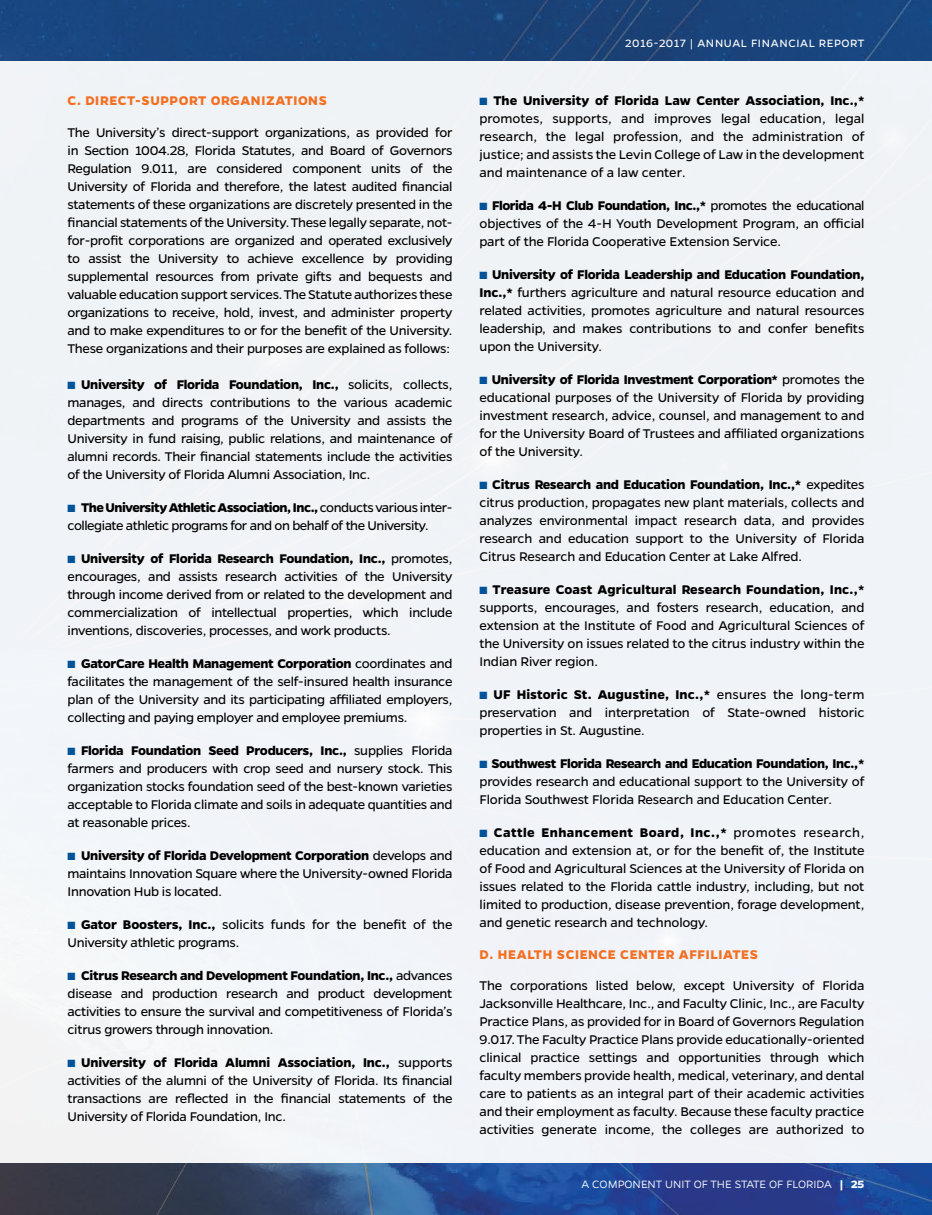
<style>
.page{position:relative;width:932px;height:1215px;background:#fff}
.page>*{position:absolute;margin:0;border:0;box-sizing:border-box;transform-origin:0 0}
.t1{font:14.25px/18px "Gentona";letter-spacing:-.015em;color:#000;text-align:justify}
.t2{font:14.25px/18px "Gentona";letter-spacing:-.035em;color:#000}
.t3{font:700 14.25px "Gentona";letter-spacing:.04em;color:#f36f21}
.t4{font:300 12px "Gentona";letter-spacing:-.005em;color:#fff}
.t5{font:12px "Gentona";letter-spacing:.055em;color:#fff}
.s1{color:#005399}
.s2{font-weight:700}
</style>
<div class="page">
<img style="left:0;top:0;width:932px;height:1215px">
<div style="left:0;top:61px;width:932px;height:1102px;background:#f0f3f7"></div>
<p class="t3" style="left:68px;top:92px;width:261px">C. DIRECT-SUPPORT ORGANIZATIONS</p>
<p class="t1" style="left:68px;top:123px;width:386px">The University’s direct-support organizations, as provided for in Section 1004.28, Florida Statutes, and Board of Governors Regulation 9.011, are considered component units of the University of Florida and therefore, the latest audited financial statements of these organizations are discretely presented in the financial statements of the University. These legally separate, not&shy;for-profit corporations are organized and operated exclusively to assist the University to achieve excellence by providing supplemental resources from private gifts and bequests and valuable education support services. The Statute authorizes these organizations to receive, hold, invest, and administer property and to make expenditures to or for the benefit of the University.<br>These organizations and their purposes are explained as follows:</p>
<p class="t1" style="left:68px;top:375px;width:386px"><span class="s1">■</span> <span class="s2">University of Florida Foundation, Inc.,</span> solicits, collects, manages, and directs contributions to the various academic departments and programs of the University and assists the University in fund raising, public relations, and maintenance of alumni records. Their financial statements include the activities of the University of Florida Alumni Association, Inc.</p>
<p class="t2" style="left:68px;top:498px;width:386px"><span class="s1">■</span> <span class="s2">The University Athletic Association, Inc.,</span> conducts various inter&shy;collegiate athletic programs for and on behalf of the University.</p>
<p class="t1" style="left:68px;top:549px;width:386px"><span class="s1">■</span> <span class="s2">University of Florida Research Foundation, Inc.,</span> promotes, encourages, and assists research activities of the University through income derived from or related to the development and commercialization of intellectual properties, which include inventions, discoveries, processes, and work products.</p>
<p class="t1" style="left:68px;top:654px;width:386px"><span class="s1">■</span> <span class="s2">GatorCare Health Management Corporation</span> coordinates and facilitates the management of the self-insured health insurance plan of the University and its participating affiliated employers, collecting and paying employer and employee premiums.</p>
<p class="t1" style="left:68px;top:741px;width:386px"><span class="s1">■</span> <span class="s2">Florida Foundation Seed Producers, Inc.,</span> supplies Florida farmers and producers with crop seed and nursery stock. This organization stocks foundation seed of the best-known varieties acceptable to Florida climate and soils in adequate quantities and at reasonable prices.</p>
<p class="t1" style="left:68px;top:846px;width:386px"><span class="s1">■</span> <span class="s2">University of Florida Development Corporation</span> develops and maintains Innovation Square where the University-owned Florida Innovation Hub is located.</p>
<p class="t1" style="left:68px;top:915px;width:386px"><span class="s1">■</span> <span class="s2">Gator Boosters, Inc.,</span> solicits funds for the benefit of the<br>University athletic programs.</p>
<p class="t1" style="left:68px;top:966px;width:386px"><span class="s1">■</span> <span class="s2">Citrus Research and Development Foundation, Inc.,</span> advances disease and production research and product development activities to ensure the survival and competitiveness of Florida’s citrus growers through innovation.</p>
<p class="t1" style="left:68px;top:1053px;width:386px"><span class="s1">■</span> <span class="s2">University of Florida Alumni Association, Inc.,</span> supports activities of the alumni of the University of Florida. Its financial transactions are reflected in the financial statements of the University of Florida Foundation, Inc.</p>
<p class="t5" style="left:625px;top:37px;width:240px">2016-2017 | ANNUAL FINANCIAL REPORT</p>
<p class="t1" style="left:479px;top:92px;width:386px"><span class="s1">■</span> <span class="s2">The University of Florida Law Center Association, Inc.,* </span>promotes, supports, and improves legal education, legal research, the legal profession, and the administration of justice; and assists the Levin College of Law in the development and maintenance of a law center.</p>
<p class="t1" style="left:479px;top:197px;width:386px"><span class="s1">■</span> <span class="s2">Florida 4-H Club Foundation, Inc.,*</span> promotes the educational objectives of the 4-H Youth Development Program, an official part of the Florida Cooperative Extension Service.</p>
<p class="t1" style="left:479px;top:266px;width:386px"><span class="s1">■</span> <span class="s2">University of Florida Leadership and Education Foundation, Inc.,*</span> furthers agriculture and natural resource education and related activities, promotes agriculture and natural resources leadership, and makes contributions to and confer benefits upon the University.</p>
<p class="t1" style="left:479px;top:371px;width:386px"><span class="s1">■</span> <span class="s2">University of Florida Investment Corporation*</span> promotes the educational purposes of the University of Florida by providing investment research, advice, counsel, and management to and for the University Board of Trustees and affiliated organizations of the University.</p>
<p class="t1" style="left:479px;top:476px;width:386px"><span class="s1">■</span> <span class="s2">Citrus Research and Education Foundation, Inc.,*</span> expedites citrus production, propagates new plant materials, collects and analyzes environmental impact research data, and provides research and education support to the University of Florida Citrus Research and Education Center at Lake Alfred.</p>
<p class="t1" style="left:479px;top:581px;width:386px"><span class="s1">■</span> <span class="s2">Treasure Coast Agricultural Research Foundation, Inc.,* </span>supports, encourages, and fosters research, education, and extension at the Institute of Food and Agricultural Sciences of the University on issues related to the citrus industry within the Indian River region.</p>
<p class="t1" style="left:479px;top:686px;width:386px"><span class="s1">■</span> <span class="s2">UF Historic St. Augustine, Inc.,*</span> ensures the long-term preservation and interpretation of State-owned historic properties in St. Augustine.</p>
<p class="t1" style="left:479px;top:755px;width:386px"><span class="s1">■</span> <span class="s2">Southwest Florida Research and Education Foundation, Inc.,* </span>provides research and educational support to the University of Florida Southwest Florida Research and Education Center.</p>
<p class="t1" style="left:479px;top:824px;width:386px"><span class="s1">■</span> <span class="s2">Cattle Enhancement Board, Inc.,*</span> promotes research, education and extension at, or for the benefit of, the Institute of Food and Agricultural Sciences at the University of Florida on issues related to the Florida cattle industry, including, but not limited to production, disease prevention, forage development, and genetic research and technology.</p>
<p class="t3" style="left:479px;top:946px;width:280px">D. HEALTH SCIENCE CENTER AFFILIATES</p>
<p class="t1" style="left:479px;top:977px;width:386px">The corporations listed below, except University of Florida Jacksonville Healthcare, Inc., and Faculty Clinic, Inc., are Faculty Practice Plans, as provided for in Board of Governors Regulation 9.017. The Faculty Practice Plans provide educationally-oriented clinical practice settings and opportunities through which faculty members provide health, medical, veterinary, and dental care to patients as an integral part of their academic activities and their employment as faculty. Because these faculty practice activities generate income, the colleges are authorized to</p>
<p class="t4" style="left:581px;top:1177px;width:284px">A COMPONENT UNIT OF THE STATE OF FLORIDA <span class="s2">| 25</span></p>
</div>
